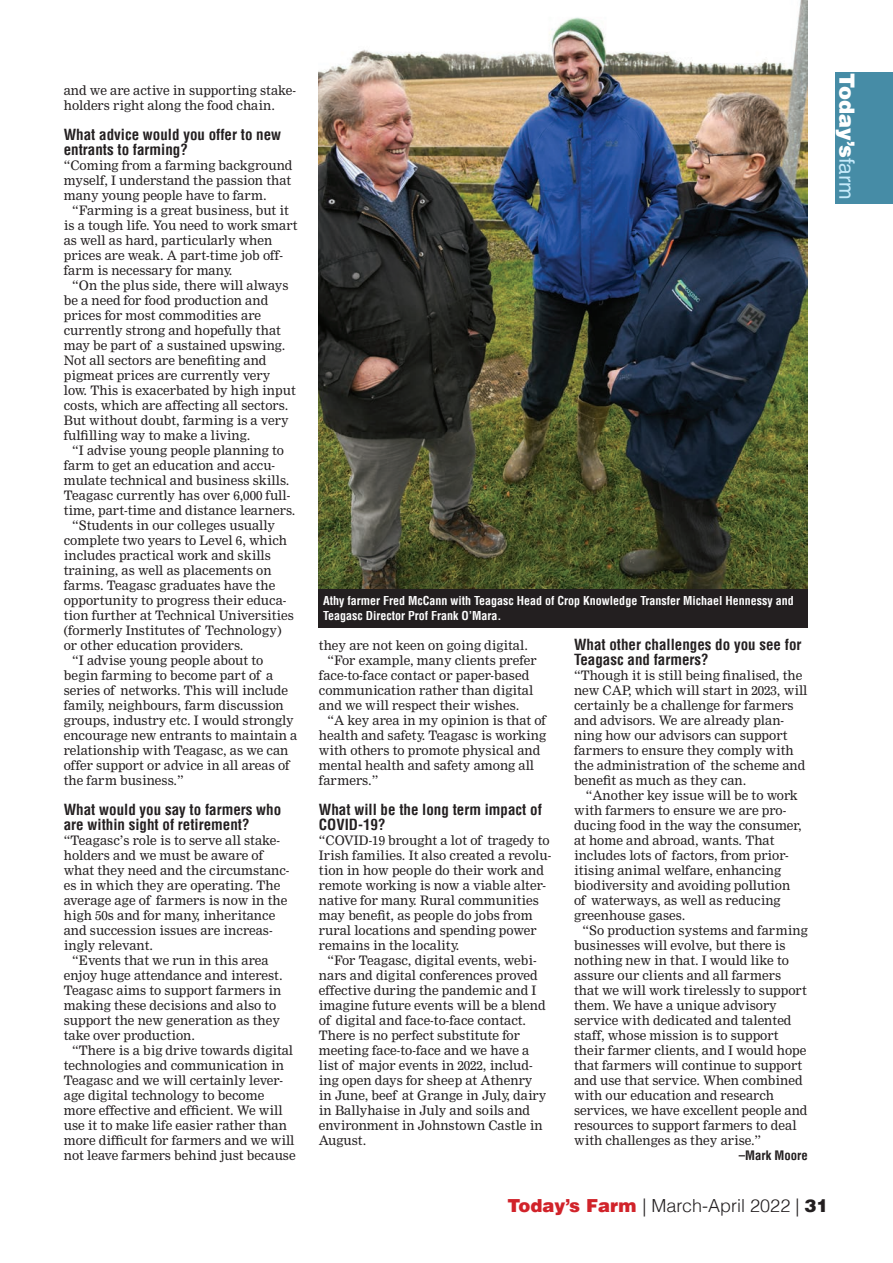
<style>
.page{position:relative;width:893px;height:1263px;background:#fff}
.page>*{position:absolute;margin:0;border:0;box-sizing:border-box;transform-origin:0 0}
.t1{font:900 21px "Helvetica LT";color:#fff}
.t2{font:300 18px "Helvetica LT";color:#231f20}
.t3{font:700 condensed 15px/15px "Helvetica LT";color:#231f20}
.t4{font:12.75px/15px "Nimrod";color:#231f20}
.t5{font:700 condensed 12.75px "Helvetica LT";color:#231f20}
.t6{font:700 condensed 12px/15px "Helvetica LT";color:#fff}
.s1{font-weight:400;color:#c6eafa}
.s2{font-weight:900;color:#d1232a}
.s3{font-weight:900}
</style>
<div class="page">
<div style="left:836px;top:72px;width:57px;height:132px;background:#468ca6"></div>
<img style="left:319px;top:0;width:489px;height:589px">
<div style="left:319px;top:589px;width:489px;height:38px;background:#231f20"></div>
<p class="t4" style="left:64px;top:83px;width:234px">and we are active in supporting stake&shy;holders right along the food chain.</p>
<p class="t3" style="left:64px;top:127px;width:219px">What advice would you offer to new entrants to farming?</p>
<p class="t4" style="left:64px;top:158px;width:230px;text-align:justify">“Coming from a farming background myself, I understand the passion that many young people have to farm.</p>
<p class="t4" style="left:64px;top:203px;width:235px;text-indent:9px">“Farming is a great business, but it is a tough life. You need to work smart as well as hard, particularly when prices are weak. A part-time job off&shy;farm is necessary for many.</p>
<p class="t4" style="left:64px;top:278px;width:233px;text-indent:9px">“On the plus side, there will always be a need for food production and prices for most commodities are currently strong and hopefully that may be part of a sustained upswing.<br>Not all sectors are benefiting and pigmeat prices are currently very low. This is exacerbated by high input costs, which are affecting all sectors.<br>But without doubt, farming is a very fulfilling way to make a living.</p>
<p class="t4" style="left:72px;top:443px;width:213px">“I advise young people planning to</p>
<p class="t4" style="left:64px;top:458px;width:213px">farm to get an education and accu-</p>
<p class="t4" style="left:64px;top:473px;width:227px">mulate technical and business skills.</p>
<p class="t4" style="left:64px;top:488px;width:228px">Teagasc currently has over 6,000 full-</p>
<p class="t4" style="left:64px;top:503px;width:233px">time, part-time and distance learners.</p>
<p class="t4" style="left:72px;top:518px;width:204px">“Students in our colleges usually</p>
<p class="t4" style="left:64px;top:533px;width:225px">complete two years to Level 6, which</p>
<p class="t4" style="left:64px;top:548px;width:209px">includes practical work and skills</p>
<p class="t4" style="left:64px;top:563px;width:209px">training, as well as placements on</p>
<p class="t4" style="left:64px;top:578px;width:213px">farms. Teagasc graduates have the</p>
<p class="t4" style="left:64px;top:593px;width:224px">opportunity to progress their educa-</p>
<p class="t4" style="left:64px;top:608px;width:232px">tion further at Technical Universities</p>
<p class="t4" style="left:64px;top:623px;width:219px">(formerly Institutes of Technology)</p>
<p class="t4" style="left:64px;top:638px;width:181px">or other education providers.</p>
<p class="t4" style="left:72px;top:653px;width:193px">“I advise young people about to</p>
<p class="t4" style="left:64px;top:668px;width:211px">begin farming to become part of a</p>
<p class="t4" style="left:64px;top:683px;width:226px">series of networks. This will include</p>
<p class="t4" style="left:64px;top:697px;width:221px">family, neighbours, farm discussion</p>
<p class="t4" style="left:64px;top:712px;width:231px">groups, industry etc. I would strongly</p>
<p class="t4" style="left:64px;top:727px;width:235px">encourage new entrants to maintain a</p>
<p class="t4" style="left:64px;top:742px;width:226px">relationship with Teagasc, as we can</p>
<p class="t4" style="left:64px;top:757px;width:227px">offer support or advice in all areas of</p>
<p class="t4" style="left:64px;top:772px;width:122px">the farm business.”</p>
<p class="t3" style="left:64px;top:802px;width:219px">What would you say to farmers who are within sight of retirement?</p>
<p class="t4" style="left:64px;top:833px;width:218px">“Teagasc’s role is to serve all stake-</p>
<p class="t4" style="left:64px;top:848px;width:201px">holders and we must be aware of</p>
<p class="t4" style="left:64px;top:863px;width:227px">what they need and the circumstanc-</p>
<p class="t4" style="left:64px;top:878px;width:218px">es in which they are operating. The</p>
<p class="t4" style="left:64px;top:893px;width:225px">average age of farmers is now in the</p>
<p class="t4" style="left:64px;top:908px;width:213px">high 50s and for many, inheritance</p>
<p class="t4" style="left:64px;top:923px;width:210px">and succession issues are increas-</p>
<p class="t4" style="left:64px;top:938px;width:91px">ingly relevant.</p>
<p class="t4" style="left:72px;top:953px;width:198px">“Events that we run in this area</p>
<p class="t4" style="left:64px;top:968px;width:220px">enjoy huge attendance and interest.</p>
<p class="t4" style="left:64px;top:983px;width:219px">Teagasc aims to support farmers in</p>
<p class="t4" style="left:64px;top:998px;width:214px">making these decisions and also to</p>
<p class="t4" style="left:64px;top:1013px;width:218px">support the new generation as they</p>
<p class="t4" style="left:64px;top:1028px;width:133px">take over production.</p>
<p class="t4" style="left:72px;top:1043px;width:222px">“There is a big drive towards digital</p>
<p class="t4" style="left:64px;top:1058px;width:222px">technologies and communication in</p>
<p class="t4" style="left:64px;top:1073px;width:221px">Teagasc and we will certainly lever-</p>
<p class="t4" style="left:64px;top:1088px;width:202px">age digital technology to become</p>
<p class="t4" style="left:64px;top:1103px;width:220px">more effective and efficient. We will</p>
<p class="t4" style="left:64px;top:1118px;width:225px">use it to make life easier rather than</p>
<p class="t4" style="left:64px;top:1133px;width:232px">more difficult for farmers and we will</p>
<p class="t4" style="left:64px;top:1148px;width:233px">not leave farmers behind just because</p>
<h1 class="t1" style="left:861px;top:73px;width:128px;rotate:90deg">Today’s<span class="s1">farm</span></h1>
<p class="t6" style="left:323px;top:593px;width:472px">Athy farmer Fred McCann with Teagasc Head of Crop Knowledge Transfer Michael Hennessy and<br>Teagasc Director Prof Frank O’Mara.</p>
<p class="t4" style="left:319px;top:638px;width:210px">they are not keen on going digital.</p>
<p class="t4" style="left:327px;top:653px;width:211px">“For example, many clients prefer</p>
<p class="t4" style="left:319px;top:668px;width:212px">face-to-face contact or paper-based</p>
<p class="t4" style="left:319px;top:683px;width:216px">communication rather than digital</p>
<p class="t4" style="left:319px;top:698px;width:202px">and we will respect their wishes.</p>
<p class="t4" style="left:327px;top:713px;width:220px">“A key area in my opinion is that of</p>
<p class="t4" style="left:319px;top:728px;width:229px">health and safety. Teagasc is working</p>
<p class="t4" style="left:319px;top:743px;width:223px">with others to promote physical and</p>
<p class="t4" style="left:319px;top:758px;width:217px">mental health and safety among all</p>
<p class="t4" style="left:319px;top:773px;width:61px">farmers.”</p>
<p class="t3" style="left:319px;top:802px;width:224px">What will be the long term impact of<br>COVID-19?</p>
<p class="t4" style="left:319px;top:833px;width:234px">“COVID-19 brought a lot of tragedy to Irish families. It also created a revolu&shy;tion in how people do their work and remote working is now a viable alter&shy;native for many. Rural communities may benefit, as people do jobs from rural locations and spending power remains in the locality.</p>
<p class="t4" style="left:319px;top:953px;width:229px;text-indent:9px">“For Teagasc, digital events, webi&shy;nars and digital conferences proved effective during the pandemic and I imagine future events will be a blend of digital and face-to-face contact.<br>There is no perfect substitute for meeting face-to-face and we have a list of major events in 2022, includ&shy;ing open days for sheep at Athenry in June, beef at Grange in July, dairy in Ballyhaise in July and soils and environment in Johnstown Castle in August.</p>
<p class="t3" style="left:574px;top:637px;width:229px">What other challenges do you see for<br>Teagasc and farmers?</p>
<p class="t4" style="left:574px;top:668px;width:235px">“Though it is still being finalised, the new CAP, which will start in 2023, will certainly be a challenge for farmers and advisors. We are already plan&shy;ning how our advisors can support farmers to ensure they comply with the administration of the scheme and benefit as much as they can.</p>
<p class="t4" style="left:574px;top:788px;width:229px;text-indent:12px">“Another key issue will be to work with farmers to ensure we are pro&shy;ducing food in the way the consumer, at home and abroad, wants. That includes lots of factors, from prior&shy;itising animal welfare, enhancing biodiversity and avoiding pollution of waterways, as well as reducing greenhouse gases.</p>
<p class="t4" style="left:574px;top:923px;width:235px;text-indent:9px">“So production systems and farming businesses will evolve, but there is nothing new in that. I would like to assure our clients and all farmers that we will work tirelessly to support them. We have a unique advisory service with dedicated and talented staff, whose mission is to support their farmer clients, and I would hope that farmers will continue to support and use that service. When combined with our education and research services, we have excellent people and resources to support farmers to deal with challenges as they arise.”</p>
<p class="t5" style="left:739px;top:1147px;width:71px">–Mark Moore</p>
<h2 class="t2" style="left:507px;top:1194px;width:322px"><span class="s2">Today’s Farm</span> | March-April 2022 | <span class="s3">31</span></h2>
</div>
